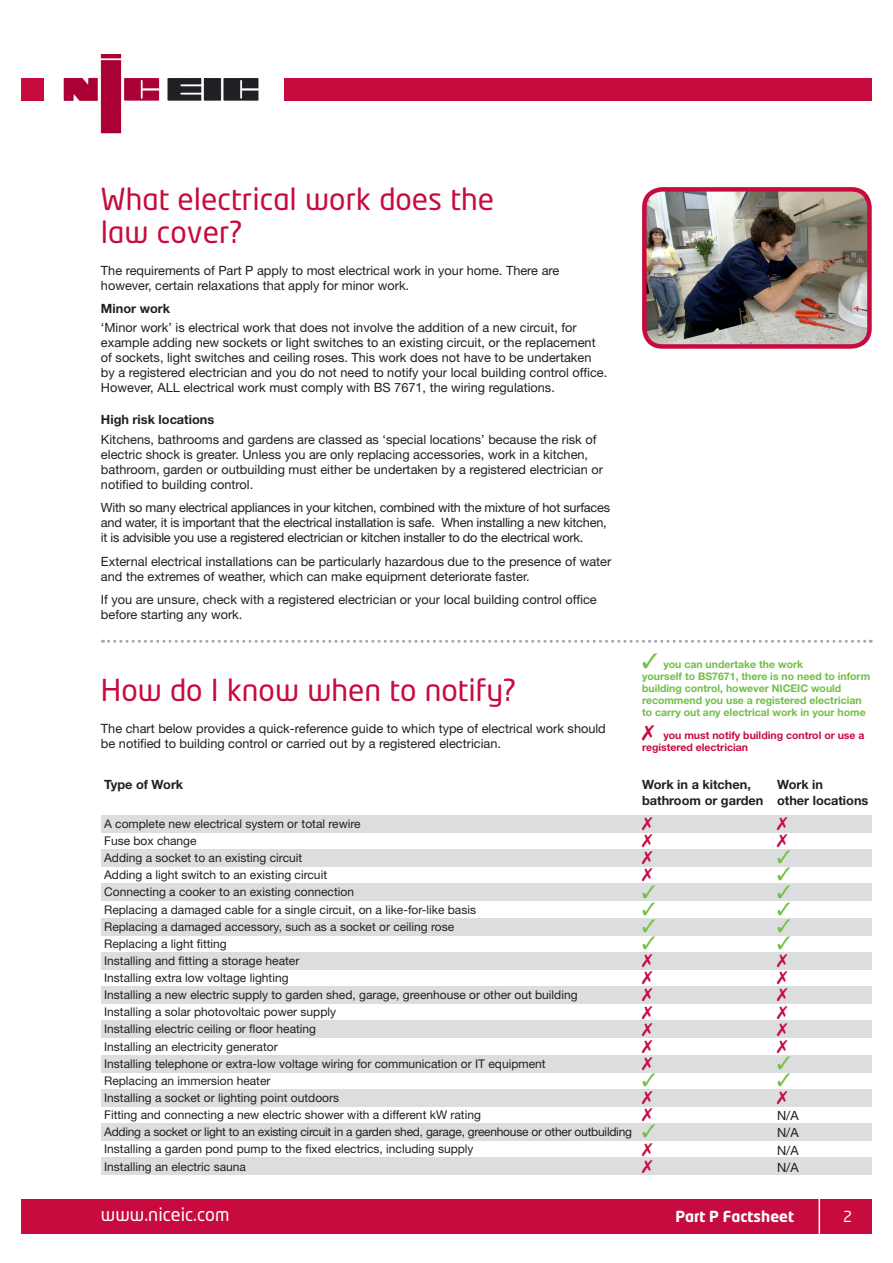
<style>
.page{position:relative;width:893px;height:1263px;background:#fff}
.page>*{position:absolute;margin:0;border:0;box-sizing:border-box;transform-origin:0 0}
.t1{font:30px/33px "Neo Tech";color:#c80b3e}
.t2{font:18px "Neo Tech";color:#fff}
.t3{font:700 15px "Neo Tech";color:#fff}
.t4{font:15px "Neo Tech";color:#fff}
.t5{font:12.75px/15px "Helvetica Neue LT Std";color:#231f20}
.t6{font:12.75px/15px "Helvetica Neue LT Std";letter-spacing:-.02em;color:#231f20}
.t7{font:700 12.75px/15.3px "Helvetica Neue LT Std";color:#231f20}
.t8{font:12px "Helvetica Neue LT Std";color:#231f20}
.t9{font:12px "Helvetica Neue LT Std";letter-spacing:-.02em;color:#231f20}
.t10{font:700 10.5px/12px "Helvetica Neue LT Std";color:#71bf44}
.t11{font:700 10.5px/12px "Helvetica Neue LT Std";color:#c80b3e}
</style>
<div class="page">
<div style="left:101px;top:918px;width:771px;height:17px;background:#dcdddf"></div>
<div style="left:101px;top:849px;width:771px;height:17px;background:#dcdddf"></div>
<div style="left:101px;top:884px;width:771px;height:17px;background:#dcdddf"></div>
<div style="left:101px;top:815px;width:771px;height:17px;background:#dcdddf"></div>
<div style="left:101px;top:1055px;width:771px;height:17px;background:#dcdddf"></div>
<div style="left:101px;top:986px;width:771px;height:17px;background:#dcdddf"></div>
<div style="left:101px;top:1021px;width:771px;height:17px;background:#dcdddf"></div>
<div style="left:101px;top:952px;width:771px;height:17px;background:#dcdddf"></div>
<div style="left:101px;top:1123px;width:771px;height:17px;background:#dcdddf"></div>
<div style="left:101px;top:1158px;width:771px;height:17px;background:#dcdddf"></div>
<div style="left:101px;top:1089px;width:771px;height:17px;background:#dcdddf"></div>
<svg style="left:102px;top:640px;width:769px;height:3px"></svg>
<img style="left:64px;top:54px;width:195px;height:80px">
<div style="left:284px;top:78px;width:588px;height:23px;background:#c80b3e"></div>
<div style="left:21px;top:78px;width:23px;height:23px;background:#c80b3e"></div>
<img style="left:647px;top:192px;width:220px;height:152px">
<div style="left:642px;top:187px;width:230px;height:162px;border:4px solid #c80b3e;border-radius:18px"></div>
<div style="left:21px;top:1199px;width:851px;height:34px;background:#c80b3e"></div>
<hr style="left:819px;top:1198px;width:1px;height:36px;background:#fff">
<svg style="left:642px;top:832px;width:13px;height:326px"></svg>
<svg style="left:777px;top:832px;width:13px;height:241px"></svg>
<p class="t1" style="left:101px;top:184px;width:395px">What electrical work does the law cover?</p>
<p class="t5" style="left:101px;top:262px;width:460px">The requirements of Part P apply to most electrical work in your home. There are however, certain relaxations that apply for minor work.</p>
<p class="t7" style="left:101px;top:301px;width:71px">Minor work</p>
<p class="t5" style="left:101px;top:320px;width:508px">‘Minor work’ is electrical work that does not involve the addition of a new circuit, for example adding new sockets or light switches to an existing circuit, or the replacement of sockets, light switches and ceiling roses. This work does not have to be undertaken by a registered electrician and you do not need to notify your local building control office.<br>However, ALL electrical work must comply with BS 7671, the wiring regulations.</p>
<p class="t7" style="left:101px;top:412px;width:115px">High risk locations</p>
<p class="t5" style="left:101px;top:431px;width:503px">Kitchens, bathrooms and gardens are classed as ‘special locations’ because the risk of electric shock is greater. Unless you are only replacing accessories, work in a kitchen, bathroom, garden or outbuilding must either be undertaken by a registered electrician or notified to building control.</p>
<p class="t6" style="left:101px;top:500px;width:511px">With so many electrical appliances in your kitchen, combined with the mixture of hot surfaces and water, it is important that the electrical installation is safe. When installing a new kitchen, it is advisible you use a registered electrician or kitchen installer to do the electrical work.</p>
<p class="t5" style="left:101px;top:553px;width:512px">External electrical installations can be particularly hazardous due to the presence of water and the extremes of weather, which can make equipment deteriorate faster.</p>
<p class="t5" style="left:101px;top:592px;width:497px">If you are unsure, check with a registered electrician or your local building control office before starting any work.</p>
<p class="t1" style="left:101px;top:675px;width:417px">How do I know when to notify?</p>
<p class="t5" style="left:101px;top:721px;width:506px">The chart below provides a quick-reference guide to which type of electrical work should be notified to building control or carried out by a registered electrician.</p>
<p class="t7" style="left:104px;top:777px;width:81px">Type of Work</p>
<p class="t8" style="left:104px;top:816px;width:258px">A complete new electrical system or total rewire</p>
<p class="t8" style="left:104px;top:834px;width:94px">Fuse box change</p>
<p class="t8" style="left:104px;top:851px;width:200px">Adding a socket to an existing circuit</p>
<p class="t8" style="left:104px;top:868px;width:224px">Adding a light switch to an existing circuit</p>
<p class="t8" style="left:104px;top:885px;width:251px">Connecting a cooker to an existing connection</p>
<p class="t8" style="left:104px;top:902px;width:373px">Replacing a damaged cable for a single circuit, on a like-for-like basis</p>
<p class="t8" style="left:104px;top:919px;width:352px">Replacing a damaged accessory, such as a socket or ceiling rose</p>
<p class="t8" style="left:104px;top:936px;width:124px">Replacing a light fitting</p>
<p class="t8" style="left:104px;top:953px;width:197px">Installing and fitting a storage heater</p>
<p class="t8" style="left:104px;top:971px;width:186px">Installing extra low voltage lighting</p>
<p class="t8" style="left:104px;top:988px;width:475px">Installing a new electric supply to garden shed, garage, greenhouse or other out building</p>
<p class="t8" style="left:104px;top:1005px;width:234px">Installing a solar photovoltaic power supply</p>
<p class="t8" style="left:104px;top:1022px;width:213px">Installing electric ceiling or floor heating</p>
<p class="t8" style="left:104px;top:1039px;width:175px">Installing an electricity generator</p>
<p class="t8" style="left:104px;top:1056px;width:443px">Installing telephone or extra-low voltage wiring for communication or IT equipment</p>
<p class="t8" style="left:104px;top:1073px;width:168px">Replacing an immersion heater</p>
<p class="t8" style="left:104px;top:1090px;width:236px">Installing a socket or lighting point outdoors</p>
<p class="t8" style="left:104px;top:1108px;width:378px">Fitting and connecting a new electric shower with a different kW rating</p>
<p class="t9" style="left:104px;top:1125px;width:529px">Adding a socket or light to an existing circuit in a garden shed, garage, greenhouse or other outbuilding</p>
<p class="t8" style="left:104px;top:1142px;width:371px">Installing a garden pond pump to the fixed electrics, including supply</p>
<p class="t8" style="left:104px;top:1159px;width:143px">Installing an electric sauna</p>
<p class="t10" style="left:642px;top:658px;width:230px">✓ you can undertake the work<br>yourself to BS7671, there is no need to inform building control, however NICEIC would recommend you use a registered electrician to carry out any electrical work in your home</p>
<p class="t11" style="left:642px;top:729px;width:224px;text-indent:21px">you must notify building control or use a registered electrician</p>
<p class="t7" style="left:642px;top:777px;width:123px">Work in a kitchen, bathroom or garden</p>
<p class="t7" style="left:777px;top:777px;width:93px">Work in<br>other locations</p>
<p class="t5" style="left:777px;top:1108px;width:23px">N/A</p>
<p class="t5" style="left:777px;top:1125px;width:23px">N/A</p>
<p class="t5" style="left:777px;top:1142px;width:23px">N/A</p>
<p class="t5" style="left:777px;top:1159px;width:23px">N/A</p>
<p class="t2" style="left:101px;top:1206px;width:130px">www.niceic.com</p>
<p class="t3" style="left:675px;top:1210px;width:120px">Part P Factsheet</p>
<p class="t4" style="left:843px;top:1209px;width:11px">2</p>
</div>
